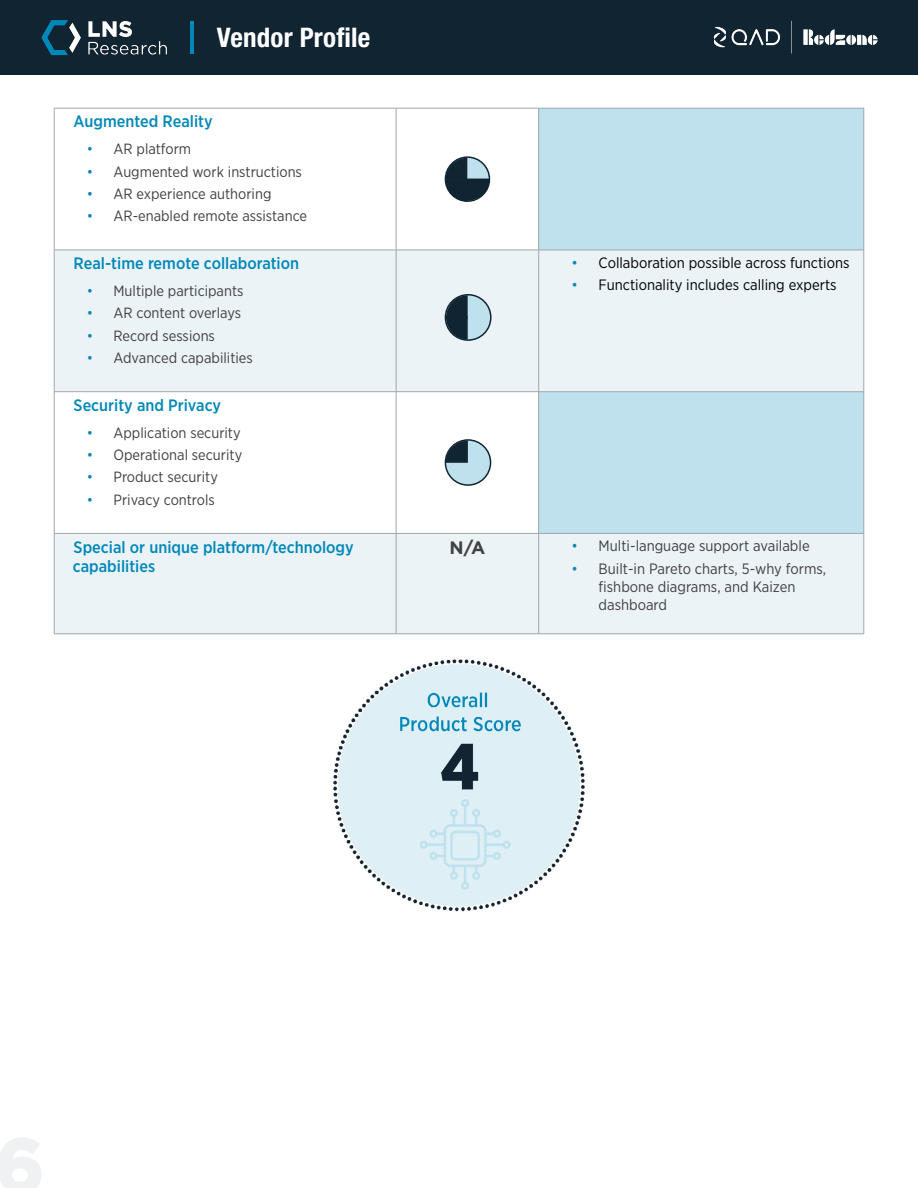
<style>
.page{position:relative;width:918px;height:1188px;background:#fff}
.page>*{position:absolute;margin:0;border:0;box-sizing:border-box;transform-origin:0 0}
.t1{font:700 condensed 27px "Helvetica Neue LT Std";letter-spacing:.01em;color:#fff}
.t2{font:700 18px "Gotham";color:#414042}
.t3{font:500 16.5px/19.5px "Gotham Narrow";color:#0088b9}
.t4{font:15px/18px "Gotham Narrow";color:#414042}
.t5{font:15px "Gotham Narrow";color:#000}
.t6{font:14.85px "Gotham Narrow";color:#414042}
.s1{color:#1385b4}
</style>
<div class="page">
<div style="left:0;top:0;width:918px;height:75px;background:#112432"></div>
<hr style="left:190px;top:21px;width:3px;height:33px;background:#0088b9">
<img style="left:41px;top:20px;width:126px;height:36px">
<div style="left:539px;top:108px;width:325px;height:142px;background:#bfe1ee"></div>
<div style="left:55px;top:251px;width:809px;height:140px;background:#ebf3f7"></div>
<div style="left:539px;top:392px;width:325px;height:141px;background:#bfe1ee"></div>
<div style="left:55px;top:534px;width:809px;height:100px;background:#ebf3f7"></div>
<hr style="left:396px;top:108px;width:1px;height:142px;background:#a0a7ad">
<hr style="left:538px;top:108px;width:1px;height:142px;background:#a0a7ad">
<hr style="left:396px;top:250px;width:1px;height:142px;background:#a0a7ad">
<hr style="left:538px;top:250px;width:1px;height:142px;background:#a0a7ad">
<hr style="left:396px;top:392px;width:1px;height:141px;background:#a0a7ad">
<hr style="left:538px;top:392px;width:1px;height:141px;background:#a0a7ad">
<hr style="left:396px;top:534px;width:1px;height:100px;background:#a0a7ad">
<hr style="left:538px;top:534px;width:1px;height:100px;background:#a0a7ad">
<hr style="left:54px;top:108px;width:1px;height:142px;background:#a0a7ad">
<hr style="left:864px;top:108px;width:1px;height:142px;background:#a0a7ad">
<hr style="left:54px;top:392px;width:1px;height:141px;background:#a0a7ad">
<hr style="left:864px;top:392px;width:1px;height:141px;background:#a0a7ad">
<hr style="left:54px;top:108px;width:342px;height:1px;background:#a0a7ad">
<hr style="left:396px;top:108px;width:143px;height:1px;background:#a0a7ad">
<hr style="left:539px;top:108px;width:325px;height:1px;background:#a0a7ad">
<hr style="left:54px;top:250px;width:342px;height:1px;background:#a0a7ad">
<hr style="left:54px;top:250px;width:1px;height:142px;background:#a0a7ad">
<hr style="left:396px;top:250px;width:143px;height:1px;background:#a0a7ad">
<hr style="left:539px;top:250px;width:325px;height:1px;background:#a0a7ad">
<hr style="left:864px;top:250px;width:1px;height:142px;background:#a0a7ad">
<hr style="left:54px;top:391px;width:342px;height:1px;background:#a0a7ad">
<hr style="left:396px;top:391px;width:143px;height:1px;background:#a0a7ad">
<hr style="left:539px;top:391px;width:325px;height:1px;background:#a0a7ad">
<hr style="left:54px;top:533px;width:342px;height:1px;background:#a0a7ad">
<hr style="left:54px;top:534px;width:1px;height:100px;background:#a0a7ad">
<hr style="left:396px;top:533px;width:143px;height:1px;background:#a0a7ad">
<hr style="left:539px;top:533px;width:325px;height:1px;background:#a0a7ad">
<hr style="left:864px;top:534px;width:1px;height:100px;background:#a0a7ad">
<hr style="left:54px;top:634px;width:342px;height:1px;background:#a0a7ad">
<hr style="left:396px;top:634px;width:143px;height:1px;background:#a0a7ad">
<hr style="left:539px;top:634px;width:325px;height:1px;background:#a0a7ad">
<img style="left:333px;top:659px;width:252px;height:253px">
<div style="left:445px;top:440px;width:46px;height:45px;background:#bfe1ee;border-radius:50%"></div>
<div style="left:445px;top:439px;width:46px;height:47px;border:2px solid #112432;border-radius:50%"></div>
<svg style="left:446px;top:441px;width:22px;height:22px"></svg>
<div style="left:445px;top:156px;width:45px;height:46px;border:2px solid #112432;border-radius:50%"></div>
<svg style="left:446px;top:158px;width:44px;height:43px;background:#576a75"></svg>
<div style="left:445px;top:295px;width:46px;height:45px;background:#bfe1ee;border-radius:50%"></div>
<div style="left:445px;top:294px;width:47px;height:47px;border:2px solid #112432;border-radius:50%"></div>
<svg style="left:446px;top:295px;width:22px;height:45px"></svg>
<img style="left:713px;top:20px;width:165px;height:34px">
<h1 class="t1" style="left:217px;top:21px;width:155px">Vendor Profile</h1>
<p class="t3" style="left:74px;top:112px;width:141px">Augmented Reality</p>
<p class="t6" style="left:87px;top:140px;width:106px"><span class="s1">•</span> AR platform</p>
<p class="t6" style="left:87px;top:162px;width:217px"><span class="s1">•</span> Augmented work instructions</p>
<p class="t6" style="left:87px;top:185px;width:186px"><span class="s1">•</span> AR experience authoring</p>
<p class="t6" style="left:87px;top:207px;width:222px"><span class="s1">•</span> AR-enabled remote assistance</p>
<p class="t3" style="left:74px;top:253px;width:227px">Real-time remote collaboration</p>
<p class="t6" style="left:87px;top:281px;width:158px"><span class="s1">•</span> Multiple participants</p>
<p class="t6" style="left:87px;top:304px;width:156px"><span class="s1">•</span> AR content overlays</p>
<p class="t6" style="left:87px;top:326px;width:130px"><span class="s1">•</span> Record sessions</p>
<p class="t6" style="left:87px;top:349px;width:168px"><span class="s1">•</span> Advanced capabilities</p>
<p class="t5" style="left:572px;top:253px;width:279px"><span class="s1">•</span> Collaboration possible across functions</p>
<p class="t5" style="left:572px;top:276px;width:267px"><span class="s1">•</span> Functionality includes calling experts</p>
<p class="t3" style="left:74px;top:395px;width:149px">Security and Privacy</p>
<p class="t6" style="left:87px;top:423px;width:155px"><span class="s1">•</span> Application security</p>
<p class="t6" style="left:87px;top:446px;width:157px"><span class="s1">•</span> Operational security</p>
<p class="t6" style="left:87px;top:468px;width:133px"><span class="s1">•</span> Product security</p>
<p class="t6" style="left:87px;top:491px;width:130px"><span class="s1">•</span> Privacy controls</p>
<p class="t3" style="left:73px;top:537px;width:282px">Special or unique platform/technology capabilities</p>
<p class="t2" style="left:450px;top:535px;width:37px">N/A</p>
<p class="t4" style="left:572px;top:537px;width:240px"><span class="s1">•</span> Multi-language support available</p>
<p class="t4" style="left:599px;top:559px;width:229px;text-indent:-27px"><span class="s1">•</span> Built-in Pareto charts, 5-why forms, fishbone diagrams, and Kaizen dashboard</p>
</div>
